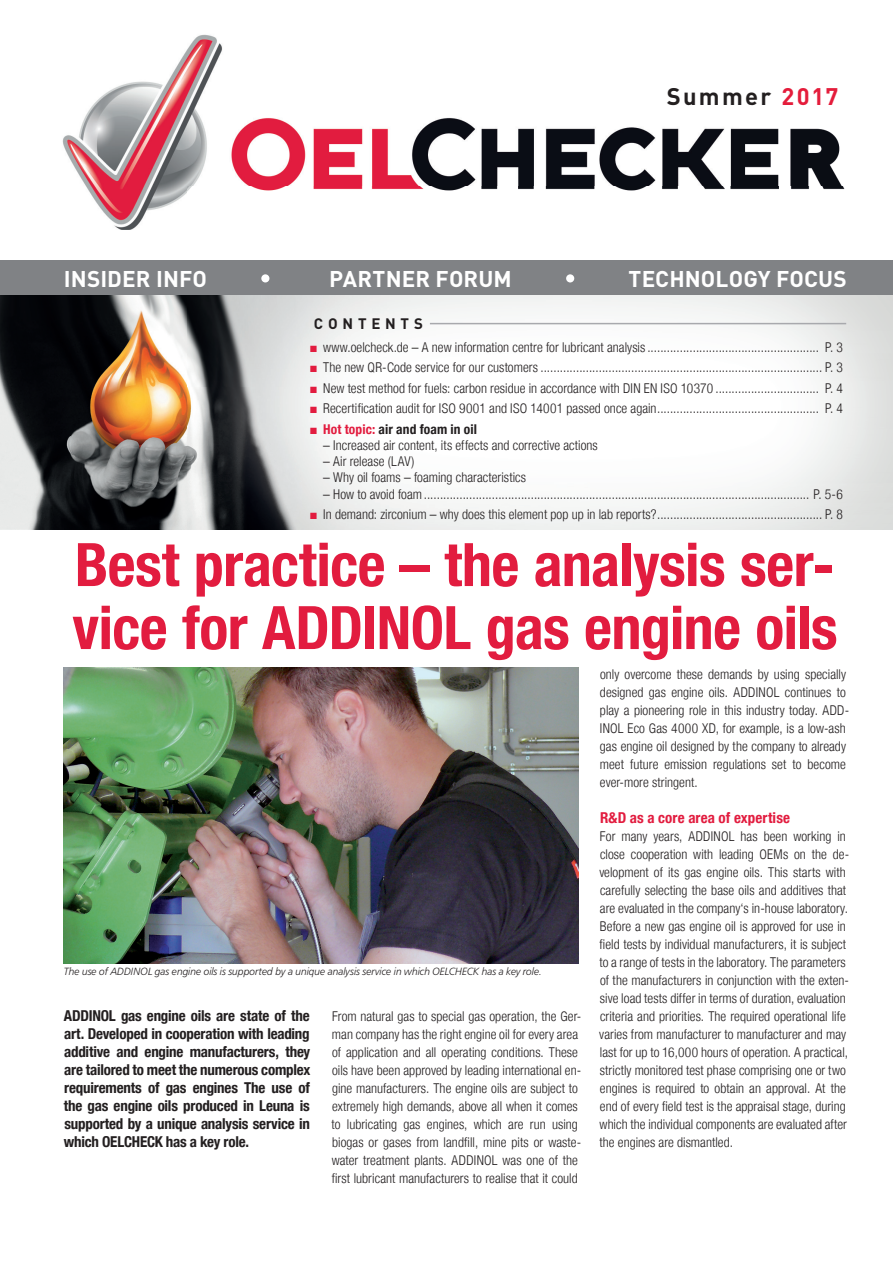
<style>
.page{position:relative;width:893px;height:1263px;background:#fff}
.page>*{position:absolute;margin:0;border:0;box-sizing:border-box;transform-origin:0 0}
.t1{font:700 condensed 60px/63px "Helvetica Neue LT";letter-spacing:-.01em;color:#e21c3f}
.t2{font:700 23.7px "DIN Pro";letter-spacing:.095em;color:#231f20}
.t3{font:700 22.5px "DIN Pro";letter-spacing:.005em;color:#fff}
.t4{font:700 condensed 15px/18px "Helvetica Neue LT";letter-spacing:-.015em;color:#231f20;text-align:justify}
.t5{font:700 condensed 15px "Helvetica Neue LT";letter-spacing:.01em;color:#e21c3f}
.t6{font:700 15px "DIN Pro";letter-spacing:.32em;color:#231f20}
.t7{font:300 condensed 13.5px/18px "Helvetica Neue LT";letter-spacing:.005em;color:#231f20}
.t8{font:700 condensed 13.5px "Helvetica Neue LT";letter-spacing:.01em;color:#231f20}
.t9{font:10.5px "Humanist 777 BT Light Italic B";letter-spacing:-.015em;color:#231f20}
.s1{color:#e41c3b}
.s2{font-family:"Arial Narrow";font-weight:400;font-stretch:normal;color:#e21c3f}
.s3{color:#e21c3f}
</style>
<div class="page">
<img style="left:0;top:295px;width:188px;height:234px">
<img style="left:188px;top:188px;width:705px;height:342px">
<div style="left:390px;top:393px;width:360px;height:26px;background:#fff;border-radius:50%"></div>
<hr style="left:430px;top:323px;width:416px;height:1px;background:#a8a9ad">
<div style="left:0;top:261px;width:893px;height:34px;background:#808285"></div>
<div style="left:261px;top:274px;width:8px;height:8px;background:#fff;border-radius:50%"></div>
<div style="left:566px;top:274px;width:8px;height:8px;background:#fff;border-radius:50%"></div>
<img style="left:62px;top:34px;width:677px;height:196px">
<img style="left:739px;top:128px;width:103px;height:58px">
<img style="left:188px;top:186px;width:656px;height:44px">
<img style="left:64px;top:668px;width:514px;height:295px">
<h2 class="t2" style="left:667px;top:80px;width:173px">Summer <span class="s1">2017</span></h2>
<h3 class="t3" style="left:64px;top:263px;width:145px">INSIDER INFO</h3>
<h3 class="t3" style="left:329px;top:263px;width:184px">PARTNER FORUM</h3>
<h3 class="t3" style="left:629px;top:263px;width:220px">TECHNOLOGY FOCUS</h3>
<p class="t6" style="left:314px;top:314px;width:111px">CONTENTS</p>
<p class="t7" style="left:310px;top:338px;width:534px"><span class="s2">■</span> www.oelcheck.de – A new information centre for lubricant analysis ..................................................... P. 3</p>
<p class="t7" style="left:310px;top:358px;width:534px"><span class="s2">■</span> The new QR-Code service for our customers ....................................................................................... P. 3</p>
<p class="t7" style="left:310px;top:379px;width:534px"><span class="s2">■</span> New test method for fuels: carbon residue in accordance with DIN EN ISO 10370 ................................ P. 4</p>
<p class="t7" style="left:310px;top:399px;width:534px"><span class="s2">■</span> Recertification audit for ISO 9001 and ISO 14001 passed once again .................................................. P. 4</p>
<p class="t8" style="left:310px;top:421px;width:168px"><span class="s2">■</span> <span class="s3">Hot topic:</span> air and foam in oil</p>
<p class="t7" style="left:323px;top:436px;width:276px">– Increased air content, its effects and corrective actions</p>
<p class="t7" style="left:323px;top:452px;width:93px">– Air release (LAV)</p>
<p class="t7" style="left:323px;top:468px;width:204px">– Why oil foams – foaming characteristics</p>
<p class="t7" style="left:323px;top:485px;width:521px">– How to avoid foam ....................................................................................................................... P. 5-6</p>
<p class="t7" style="left:310px;top:505px;width:534px"><span class="s2">■</span> In demand: zirconium – why does this element pop up in lab reports? ................................................... P. 8</p>
<h1 class="t1" style="left:72px;top:532px;width:767px">Best practice – the analysis ser&shy;vice for ADDINOL gas engine oils</h1>
<p class="t9" style="left:64px;top:965px;width:480px">The use of ADDINOL gas engine oils is supported by a unique analysis service in which OELCHECK has a key role.</p>
<p class="t7" style="left:332px;top:1007px;width:251px">From natural gas to special gas operation, the Ger&shy;man company has the right engine oil for every area of application and all operating conditions. These oils have been approved by leading international en&shy;gine manufacturers. The engine oils are subject to extremely high demands, above all when it comes to lubricating gas engines, which are run using biogas or gases from landfill, mine pits or waste&shy;water treatment plants. ADDINOL was one of the first lubricant manufacturers to realise that it could</p>
<p class="t4" style="left:64px;top:1007px;width:248px">ADDINOL gas engine oils are state of the art. Developed in cooperation with leading additive and engine manufacturers, they are tailored to meet the numerous complex requirements of gas engines The use of the gas engine oils produced in Leuna is supported by a unique analysis service in which OELCHECK has a key role.</p>
<p class="t7" style="left:600px;top:665px;width:251px">only overcome these demands by using specially designed gas engine oils. ADDINOL continues to play a pioneering role in this industry today. ADD-INOL Eco Gas 4000 XD, for example, is a low-ash gas engine oil designed by the company to already meet future emission regulations set to become ever-more stringent.</p>
<p class="t5" style="left:600px;top:809px;width:192px">R&amp;D as a core area of expertise</p>
<p class="t7" style="left:599px;top:827px;width:251px">For many years, ADDINOL has been working in close cooperation with leading OEMs on the de&shy;velopment of its gas engine oils. This starts with carefully selecting the base oils and additives that are evaluated in the company‘s in-house laboratory.<br>Before a new gas engine oil is approved for use in field tests by individual manufacturers, it is subject to a range of tests in the laboratory. The parameters of the manufacturers in conjunction with the exten&shy;sive load tests differ in terms of duration, evaluation criteria and priorities. The required operational life varies from manufacturer to manufacturer and may last for up to 16,000 hours of operation. A practical, strictly monitored test phase comprising one or two engines is required to obtain an approval. At the end of every field test is the appraisal stage, during which the individual components are evaluated after the engines are dismantled.</p>
</div>
